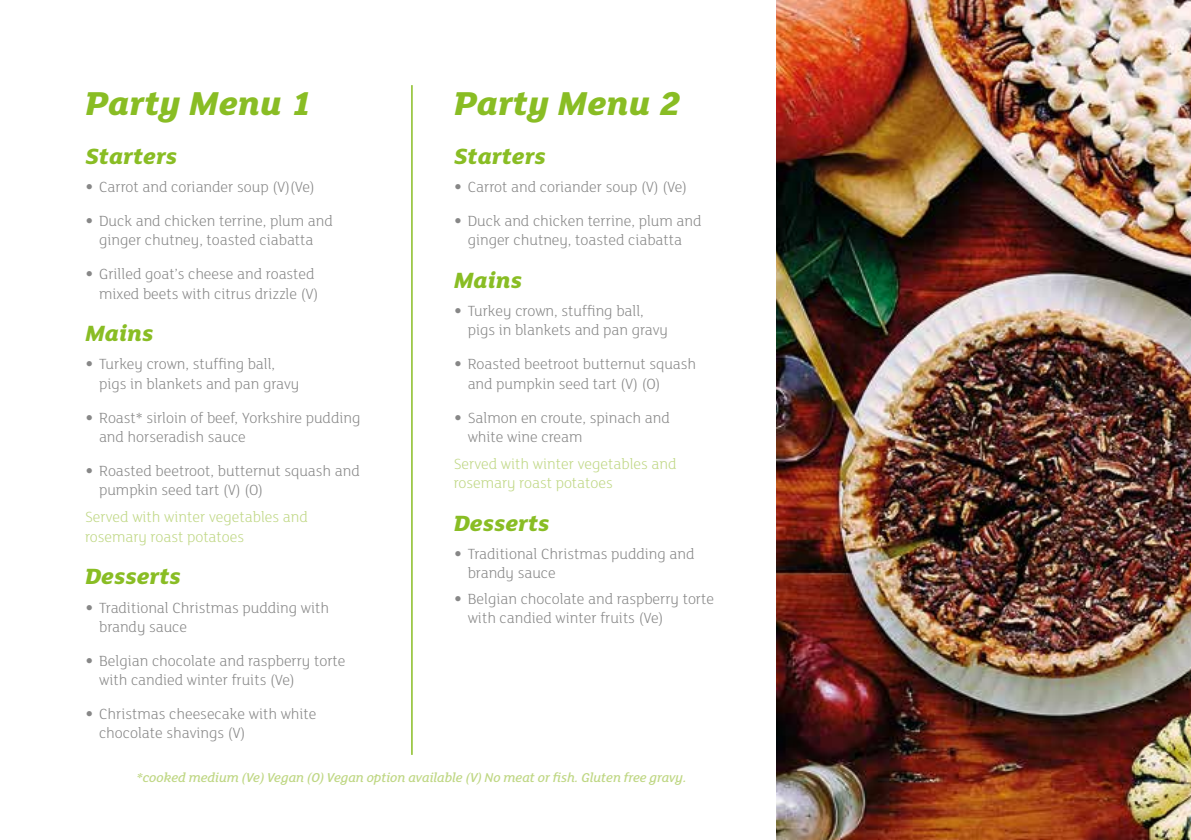
<style>
.page{position:relative;width:1191px;height:840px;background:#fff}
.page>*{position:absolute;margin:0;border:0;box-sizing:border-box;transform-origin:0 0}
.t1{font:italic 800 36px "FS Lola";color:#89bd24}
.t2{font:italic 800 24px "FS Lola";color:#89bd24}
.t3{font:300 16px/19.2px "FS Lola";color:#878787}
.t4{font:300 16px/19.2px "FS Lola";color:#bfd784}
.t5{font:italic 500 14px "FS Lola";color:#bfd784}
.s1{font-family:"DIN";font-weight:400}
</style>
<div class="page">
<img style="left:777px;top:0;width:414px;height:839px">
<hr style="left:411px;top:85px;width:2px;height:669px;background:#89bd24">
<h1 class="t1" style="left:85px;top:79px;width:228px">Party Menu 1</h1>
<h2 class="t2" style="left:85px;top:140px;width:94px">Starters</h2>
<p class="t3" style="left:85px;top:176px;width:231px"><span class="s1">•</span> Carrot and coriander soup (V)(Ve)</p>
<p class="t3" style="left:85px;top:210px;width:249px;text-align:center"><span class="s1">•</span> Duck and chicken terrine, plum and ginger chutney, toasted ciabatta</p>
<p class="t3" style="left:85px;top:264px;width:235px;text-align:right"><span class="s1">•</span> Grilled goat’s cheese and roasted mixed beets with citrus drizzle (V)</p>
<h2 class="t2" style="left:85px;top:317px;width:70px">Mains</h2>
<p class="t3" style="left:99px;top:354px;width:202px;text-indent:-14px"><span class="s1">•</span> Turkey crown, stuffing ball, pigs in blankets and pan gravy</p>
<p class="t3" style="left:99px;top:407px;width:263px;text-indent:-14px"><span class="s1">•</span> Roast* sirloin of beef, Yorkshire pudding and horseradish sauce</p>
<p class="t3" style="left:99px;top:460px;width:262px;text-indent:-14px"><span class="s1">•</span> Roasted beetroot, butternut squash and pumpkin seed tart (V) (O)</p>
<p class="t4" style="left:85px;top:506px;width:224px">Served with winter vegetables and rosemary roast potatoes</p>
<h2 class="t2" style="left:85px;top:560px;width:97px">Desserts</h2>
<p class="t3" style="left:99px;top:596px;width:231px;text-indent:-14px"><span class="s1">•</span> Traditional Christmas pudding with brandy sauce</p>
<p class="t3" style="left:99px;top:650px;width:248px;text-indent:-14px"><span class="s1">•</span> Belgian chocolate and raspberry torte with candied winter fruits (Ve)</p>
<p class="t3" style="left:99px;top:703px;width:219px;text-indent:-14px"><span class="s1">•</span> Christmas cheesecake with white chocolate shavings (V)</p>
<h1 class="t1" style="left:454px;top:79px;width:228px">Party Menu 2</h1>
<h2 class="t2" style="left:454px;top:140px;width:94px">Starters</h2>
<p class="t3" style="left:454px;top:176px;width:235px"><span class="s1">•</span> Carrot and coriander soup (V) (Ve)</p>
<p class="t3" style="left:454px;top:210px;width:249px;text-align:center"><span class="s1">•</span> Duck and chicken terrine, plum and ginger chutney, toasted ciabatta</p>
<h2 class="t2" style="left:454px;top:264px;width:70px">Mains</h2>
<p class="t3" style="left:468px;top:300px;width:202px;text-indent:-14px"><span class="s1">•</span> Turkey crown, stuffing ball, pigs in blankets and pan gravy</p>
<p class="t3" style="left:468px;top:354px;width:230px;text-indent:-14px"><span class="s1">•</span> Roasted beetroot butternut squash and pumpkin seed tart (V) (O)</p>
<p class="t3" style="left:468px;top:407px;width:203px;text-indent:-14px"><span class="s1">•</span> Salmon en croute, spinach and white wine cream</p>
<p class="t4" style="left:454px;top:453px;width:224px">Served with winter vegetables and rosemary roast potatoes</p>
<h2 class="t2" style="left:454px;top:506px;width:97px">Desserts</h2>
<p class="t3" style="left:468px;top:543px;width:228px;text-indent:-14px"><span class="s1">•</span> Traditional Christmas pudding and brandy sauce</p>
<p class="t3" style="left:468px;top:588px;width:248px;text-indent:-14px"><span class="s1">•</span> Belgian chocolate and raspberry torte with candied winter fruits (Ve)</p>
<p class="t5" style="left:136px;top:767px;width:552px">*cooked medium (Ve) Vegan (O) Vegan option available (V) No meat or fish. Gluten free gravy.</p>
</div>
